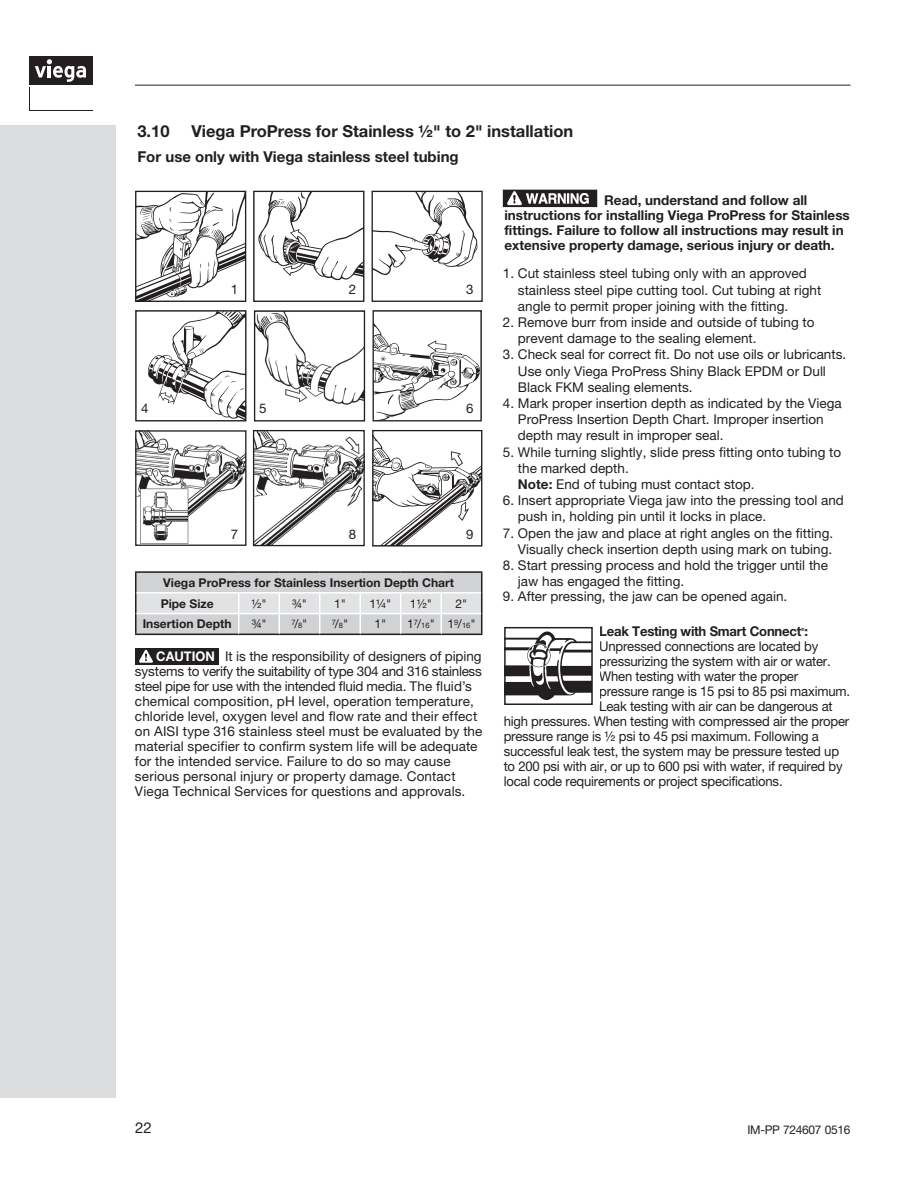
<style>
.page{position:relative;width:918px;height:1188px;background:#fff}
.page>*{position:absolute;margin:0;border:0;box-sizing:border-box;transform-origin:0 0}
.t1{font:700 16.5px "Helvetica Neue LT Std";color:#231f20}
.t2{font:700 15px "Helvetica Neue LT Std";color:#231f20}
.t3{font:15px "Helvetica Neue LT Std";color:#231f20}
.t4{font:13.5px/16.2px "Helvetica Neue LT Std";color:#231f20}
.t5{font:700 13.5px/15px "Helvetica Neue LT Std";color:#231f20}
.t6{font:700 13.35px "Helvetica Neue LT Std";color:#fff;scale:.96 1}
.t7{font:13.2px "Helvetica Neue LT Std";color:#231f20}
.t8{font:700 12.15px/20.7px "Helvetica Neue LT Std";color:#231f20}
.t9{font:12.15px "Helvetica Neue LT Std";color:#231f20}
.t10{font:12px "Helvetica Neue LT Std";letter-spacing:-.025em;color:#231f20}
.t11{font:7.5px "Helvetica Neue LT Std";color:#231f20}
.t12{font:700 4.35px "Helvetica Neue LT Std";color:#231f20}
.s1{font-size:12.15px}
.s2{font-size:7.5px}
.s3{font-weight:700}
</style>
<div class="page">
<div style="left:0;top:125px;width:116px;height:973px;background:#dcdddf"></div>
<div style="left:29px;top:56px;width:64px;height:28px;background:#231f20"></div>
<svg style="left:35px;top:59px;width:51px;height:23px"></svg>
<div style="left:29px;top:87px;width:64px;height:23px;background:#231f20"></div>
<div style="left:30px;top:87px;width:63px;height:23px;background:#fff"></div>
<hr style="left:135px;top:85px;width:715px;height:1px;background:#231f20">
<img style="left:502px;top:189px;width:96px;height:19px">
<img style="left:137px;top:193px;width:107px;height:107px">
<div style="left:135px;top:191px;width:111px;height:111px;border:1px solid #231f20"></div>
<img style="left:258px;top:193px;width:104px;height:88px">
<div style="left:253px;top:191px;width:111px;height:111px;border:1px solid #231f20"></div>
<img style="left:374px;top:193px;width:104px;height:83px">
<div style="left:372px;top:191px;width:111px;height:111px;border:1px solid #231f20"></div>
<img style="left:256px;top:312px;width:107px;height:93px">
<div style="left:254px;top:310px;width:111px;height:112px;border:1px solid #231f20"></div>
<img style="left:147px;top:312px;width:97px;height:107px">
<div style="left:135px;top:310px;width:111px;height:111px;border:1px solid #231f20"></div>
<img style="left:375px;top:324px;width:105px;height:95px">
<div style="left:373px;top:310px;width:109px;height:111px;border:1px solid #231f20"></div>
<img style="left:137px;top:432px;width:107px;height:112px">
<div style="left:135px;top:430px;width:111px;height:116px;border:1px solid #231f20"></div>
<img style="left:255px;top:432px;width:108px;height:112px">
<div style="left:253px;top:430px;width:112px;height:116px;border:1px solid #231f20"></div>
<img style="left:374px;top:436px;width:106px;height:109px">
<div style="left:372px;top:430px;width:110px;height:117px;border:1px solid #231f20"></div>
<div style="left:135px;top:648px;width:83px;height:16px;background:#231f20"></div>
<svg style="left:139px;top:650px;width:14px;height:13px"></svg>
<img style="left:507px;top:631px;width:83px;height:70px">
<div style="left:504px;top:627px;width:89px;height:78px;border:2px solid #231f20"></div>
<hr style="left:135px;top:571px;width:104px;height:2px;background:#231f20">
<hr style="left:135px;top:573px;width:2px;height:20px;background:#231f20">
<hr style="left:239px;top:571px;width:40px;height:2px;background:#231f20">
<hr style="left:279px;top:571px;width:41px;height:2px;background:#231f20">
<hr style="left:320px;top:571px;width:40px;height:2px;background:#231f20">
<hr style="left:360px;top:571px;width:41px;height:2px;background:#231f20">
<hr style="left:401px;top:571px;width:40px;height:2px;background:#231f20">
<hr style="left:441px;top:571px;width:41px;height:2px;background:#231f20">
<hr style="left:481px;top:573px;width:2px;height:20px;background:#231f20">
<hr style="left:135px;top:593px;width:2px;height:21px;background:#231f20">
<hr style="left:481px;top:593px;width:2px;height:21px;background:#231f20">
<hr style="left:135px;top:614px;width:2px;height:20px;background:#231f20">
<hr style="left:481px;top:614px;width:2px;height:20px;background:#231f20">
<hr style="left:135px;top:634px;width:104px;height:1px;background:#231f20">
<hr style="left:239px;top:634px;width:40px;height:1px;background:#231f20">
<hr style="left:279px;top:634px;width:41px;height:1px;background:#231f20">
<hr style="left:320px;top:634px;width:40px;height:1px;background:#231f20">
<hr style="left:360px;top:634px;width:41px;height:1px;background:#231f20">
<hr style="left:401px;top:634px;width:40px;height:1px;background:#231f20">
<hr style="left:441px;top:634px;width:41px;height:1px;background:#231f20">
<svg style="left:136px;top:572px;width:346px;height:62px"></svg>
<hr style="left:137px;top:613px;width:102px;height:1px;background:#fff">
<hr style="left:239px;top:613px;width:40px;height:1px;background:#fff">
<hr style="left:238px;top:614px;width:2px;height:20px;background:#fff">
<hr style="left:279px;top:613px;width:41px;height:1px;background:#fff">
<hr style="left:278px;top:614px;width:2px;height:20px;background:#fff">
<hr style="left:320px;top:613px;width:40px;height:1px;background:#fff">
<hr style="left:319px;top:614px;width:2px;height:20px;background:#fff">
<hr style="left:360px;top:613px;width:41px;height:1px;background:#fff">
<hr style="left:359px;top:614px;width:2px;height:20px;background:#fff">
<hr style="left:401px;top:613px;width:40px;height:1px;background:#fff">
<hr style="left:400px;top:614px;width:2px;height:20px;background:#fff">
<hr style="left:441px;top:613px;width:40px;height:1px;background:#fff">
<hr style="left:440px;top:614px;width:2px;height:20px;background:#fff">
<p class="t1" style="left:137px;top:121px;width:34px">3.10</p>
<p class="t1" style="left:191px;top:121px;width:383px">Viega ProPress for Stainless ½" to 2" installation</p>
<p class="t2" style="left:137px;top:147px;width:323px">For use only with Viega stainless steel tubing</p>
<p class="t5" style="left:504px;top:192px;width:347px;text-indent:100px">Read, understand and follow all instructions for installing Viega ProPress for Stainless fittings. Failure to follow all instructions may result in extensive property damage, serious injury or death.</p>
<p class="t7" style="left:141px;top:401px;width:9px">4</p>
<p class="t7" style="left:231px;top:281px;width:9px">1</p>
<p class="t7" style="left:259px;top:401px;width:9px">5</p>
<p class="t7" style="left:349px;top:281px;width:9px">2</p>
<p class="t7" style="left:466px;top:281px;width:9px">3</p>
<p class="t7" style="left:466px;top:401px;width:9px">6</p>
<p class="t7" style="left:231px;top:526px;width:9px">7</p>
<p class="t7" style="left:349px;top:526px;width:9px">8</p>
<p class="t7" style="left:466px;top:526px;width:9px">9</p>
<p class="t8" style="left:161px;top:572px;width:295px">Viega ProPress for Stainless Insertion Depth Chart<br>Pipe Size</p>
<p class="t9" style="left:251px;top:596px;width:17px">½"</p>
<p class="t9" style="left:292px;top:596px;width:17px">¾"</p>
<p class="t9" style="left:334px;top:596px;width:13px">1"</p>
<p class="t9" style="left:369px;top:596px;width:23px">1¼"</p>
<p class="t9" style="left:410px;top:596px;width:23px">1½"</p>
<p class="t9" style="left:456px;top:596px;width:13px">2"</p>
<p class="t8" style="left:143px;top:613px;width:90px">Insertion Depth</p>
<p class="t9" style="left:251px;top:617px;width:17px">¾"</p>
<p class="t11" style="left:292px;top:620px;width:17px">7<span class="s1">/</span>8<span class="s1">"</span></p>
<p class="t11" style="left:332px;top:620px;width:18px">7<span class="s1">/</span>8<span class="s1">"</span></p>
<p class="t9" style="left:375px;top:617px;width:13px">1"</p>
<p class="t9" style="left:407px;top:617px;width:70px">1<sup>7</sup>/<span class="s2">16</span>" 1<sup>9</sup>/<span class="s2">16</span>"</p>
<p class="t4" style="left:135px;top:648px;width:349px;line-height:15px;text-indent:90px">It is the responsibility of designers of piping systems to verify the suitability of type 304 and 316 stainless steel pipe for use with the intended fluid media. The fluid’s chemical composition, pH level, operation temperature, chloride level, oxygen level and flow rate and their effect on AISI type 316 stainless steel must be evaluated by the material specifier to confirm system life will be adequate for the intended service. Failure to do so may cause serious personal injury or property damage. Contact Viega Technical Services for questions and approvals.</p>
<p class="t6" style="left:156px;top:648px;width:63px">CAUTION</p>
<p class="t4" style="left:518px;top:265px;width:305px;text-indent:-15px">1. Cut stainless steel tubing only with an approved stainless steel pipe cutting tool. Cut tubing at right angle to permit proper joining with the fitting.</p>
<p class="t4" style="left:518px;top:314px;width:298px;text-indent:-15px">2. Remove burr from inside and outside of tubing to prevent damage to the sealing element.</p>
<p class="t4" style="left:518px;top:346px;width:330px;text-indent:-15px">3. Check seal for correct fit. Do not use oils or lubricants.<br>Use only Viega ProPress Shiny Black EPDM or Dull<br>Black FKM sealing elements.</p>
<p class="t4" style="left:518px;top:395px;width:325px;text-indent:-15px">4. Mark proper insertion depth as indicated by the Viega<br>ProPress Insertion Depth Chart. Improper insertion depth may result in improper seal.</p>
<p class="t4" style="left:518px;top:444px;width:325px;text-indent:-15px">5. While turning slightly, slide press fitting onto tubing to the marked depth.<br><span class="s3">Note:</span> End of tubing must contact stop.</p>
<p class="t4" style="left:518px;top:492px;width:328px;text-indent:-15px">6. Insert appropriate Viega jaw into the pressing tool and push in, holding pin until it locks in place.</p>
<p class="t4" style="left:503px;top:525px;width:332px;text-align:right">7. Open the jaw and place at right angles on the fitting.<br>Visually check insertion depth using mark on tubing.</p>
<p class="t4" style="left:518px;top:557px;width:312px;text-indent:-15px">8. Start pressing process and hold the trigger until the jaw has engaged the fitting.</p>
<p class="t4" style="left:503px;top:588px;width:286px">9. After pressing, the jaw can be opened again.</p>
<p class="t5" style="left:599px;top:623px;width:210px">Leak Testing with Smart Connect :</p>
<p class="t12" style="left:801px;top:626px;width:5px">®</p>
<p class="t4" style="left:599px;top:638px;width:221px">Unpressed connections are located by</p>
<p class="t4" style="left:599px;top:653px;width:233px">pressurizing the system with air or water.</p>
<p class="t4" style="left:599px;top:668px;width:200px">When testing with water the proper</p>
<p class="t4" style="left:599px;top:683px;width:252px">pressure range is 15 psi to 85 psi maximum.</p>
<p class="t4" style="left:599px;top:698px;width:235px">Leak testing with air can be dangerous at</p>
<p class="t4" style="left:504px;top:713px;width:347px">high pressures. When testing with compressed air the proper</p>
<p class="t4" style="left:504px;top:728px;width:317px">pressure range is ½ psi to 45 psi maximum. Following a</p>
<p class="t4" style="left:504px;top:743px;width:337px">successful leak test, the system may be pressure tested up</p>
<p class="t4" style="left:504px;top:758px;width:341px">to 200 psi with air, or up to 600 psi with water, if required by</p>
<p class="t4" style="left:504px;top:773px;width:280px">local code requirements or project specifications.</p>
<p class="t3" style="left:135px;top:1119px;width:18px">22</p>
<p class="t10" style="left:747px;top:1122px;width:105px">IM-PP 724607 0516</p>
</div>
